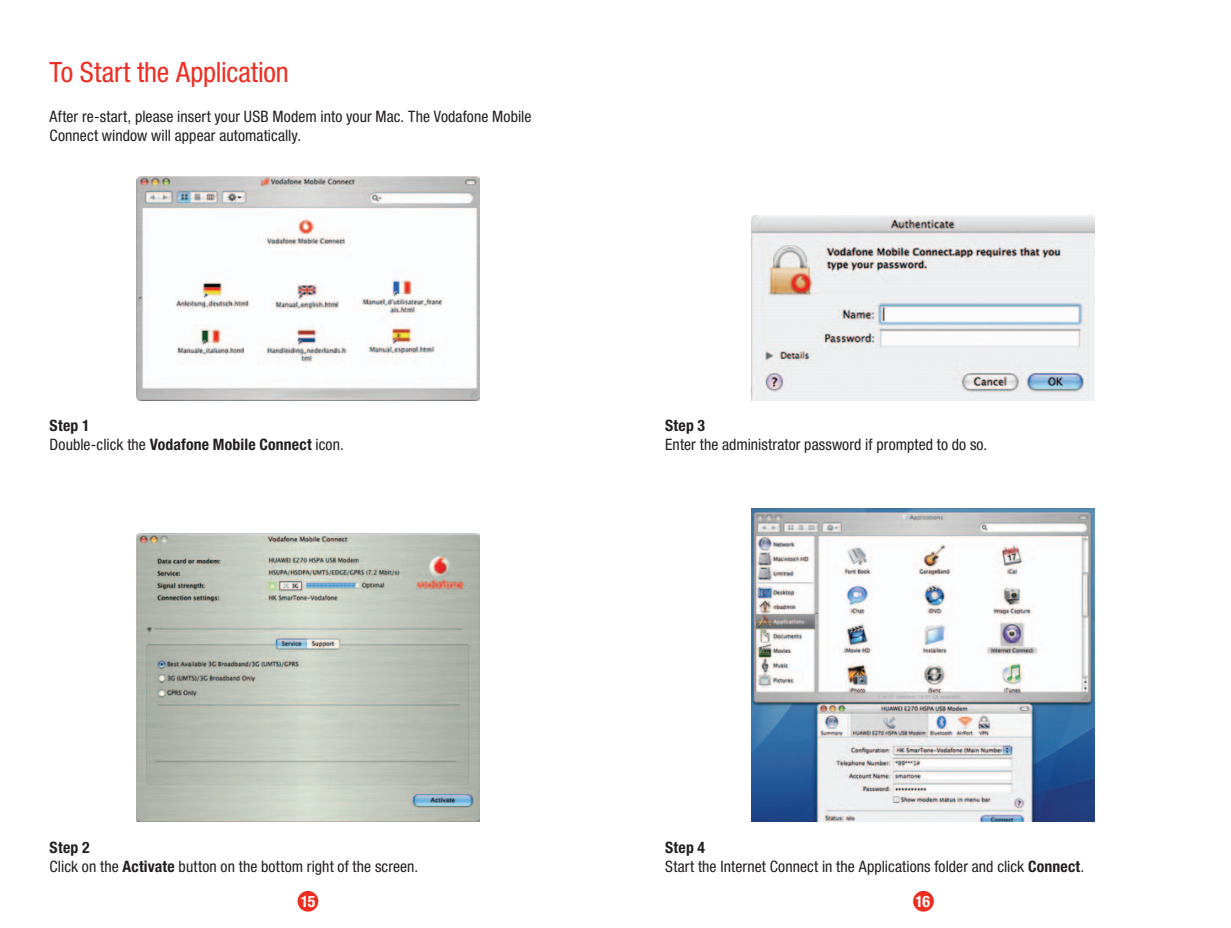
<style>
.page{position:relative;width:1231px;height:928px;background:#fff}
.page>*{position:absolute;margin:0;border:0;box-sizing:border-box;transform-origin:0 0}
.t1{font:condensed 28px "Helvetica Neue";letter-spacing:-.005em;color:#ee2e22}
.t2{font:condensed 15.75px/19.2px "Helvetica Neue";letter-spacing:.005em;color:#231f20}
.t3{font:700 condensed 15.75px/19.2px "Helvetica Neue";letter-spacing:.01em;color:#231f20}
.t4{font:700 condensed 15.75px "Helvetica Neue";color:#fff}
.s1{font-weight:400}
.s2{font-weight:700}
</style>
<div class="page">
<div style="left:297px;top:891px;width:21px;height:20px;background:#ee2e22;border-radius:50%"></div>
<div style="left:913px;top:891px;width:20px;height:20px;background:#ee2e22;border-radius:50%"></div>
<img style="left:136px;top:177px;width:343px;height:223px">
<img style="left:136px;top:533px;width:343px;height:288px">
<img style="left:752px;top:215px;width:342px;height:185px">
<img style="left:752px;top:509px;width:342px;height:312px">
<h1 class="t1" style="left:50px;top:56px;width:240px">To Start the Application</h1>
<p class="t2" style="left:50px;top:106px;width:483px">After re-start, please insert your USB Modem into your Mac. The Vodafone Mobile<br>Connect window will appear automatically.</p>
<p class="t3" style="left:50px;top:415px;width:296px">Step 1<br><span class="s1">Double-click the</span> Vodafone Mobile Connect <span class="s1">icon.</span></p>
<p class="t3" style="left:665px;top:415px;width:42px">Step 3</p>
<p class="t2" style="left:665px;top:434px;width:324px">Enter the administrator password if prompted to do so.</p>
<p class="t2" style="left:50px;top:837px;width:370px"><span class="s2">Step 2<br></span>Click on the <span class="s2">Activate</span> button on the bottom right of the screen.</p>
<p class="t2" style="left:665px;top:837px;width:420px"><span class="s2">Step 4<br></span>Start the Internet Connect in the Applications folder and click <span class="s2">Connect</span>.</p>
<p class="t4" style="left:301px;top:892px;width:15px">15</p>
<p class="t4" style="left:915px;top:892px;width:16px">16</p>
</div>
